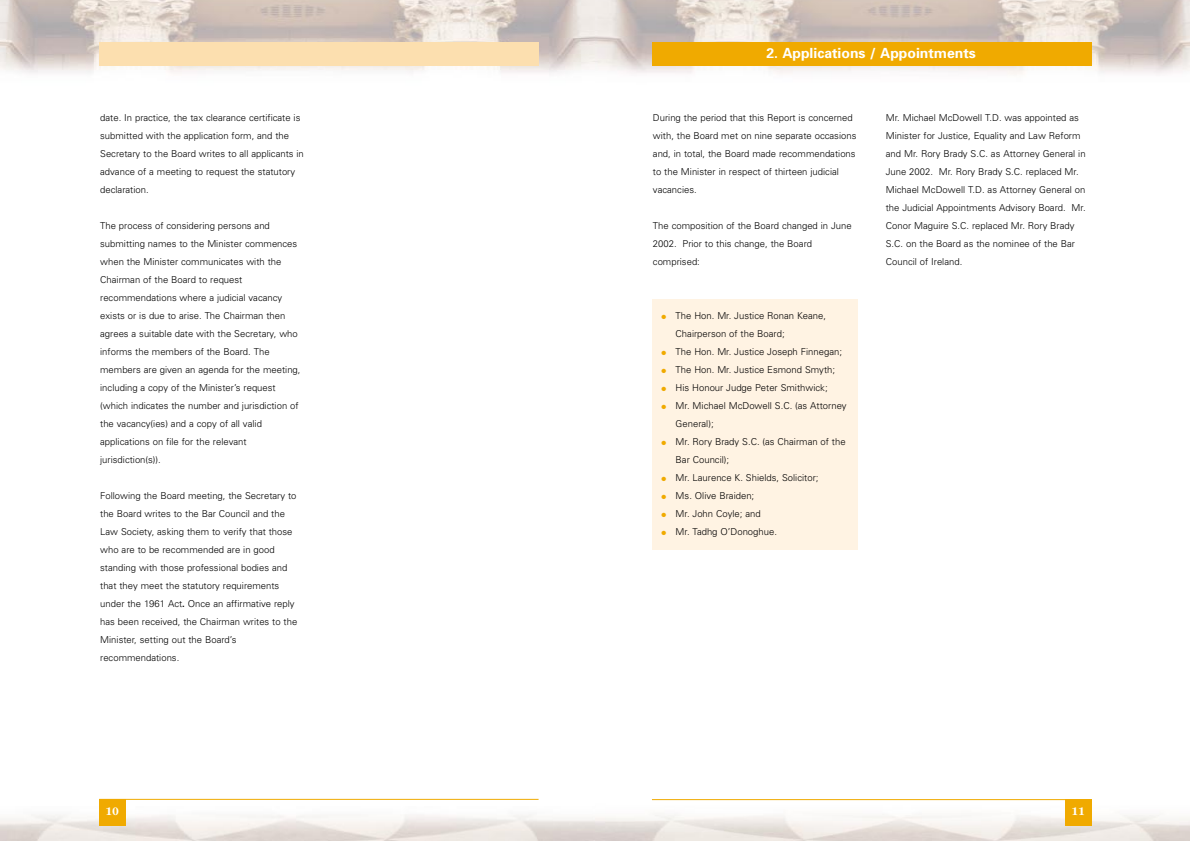
<style>
.page{position:relative;width:1190px;height:841px;background:#fff}
.page>*{position:absolute;margin:0;border:0;box-sizing:border-box;transform-origin:0 0}
.t1{font:700 14px "Univers";color:#fff}
.t2{font:700 12px "Garamond";color:#fff}
.t3{font:300 9.5px/18px "Univers";color:#000}
.s1{font-weight:700}
.s2{color:#f0aa00}
</style>
<div class="page">
<div style="left:652px;top:299px;width:205px;height:251px;background:#fff3e3"></div>
<img style="left:0;top:0;width:1190px;height:75px">
<hr style="left:99px;top:799px;width:440px;height:1px;background:#f0aa00">
<div style="left:99px;top:799px;width:27px;height:27px;background:#f0aa00"></div>
<div style="left:99px;top:43px;width:440px;height:23px;background:#fcdfaf"></div>
<img style="left:595px;top:799px;width:595px;height:42px">
<hr style="left:652px;top:799px;width:439px;height:1px;background:#f0aa00">
<div style="left:1065px;top:799px;width:26px;height:27px;background:#f0aa00"></div>
<div style="left:652px;top:43px;width:439px;height:23px;background:#f0aa00"></div>
<p class="t3" style="left:100px;top:110px;width:205px">date. In practice, the tax clearance certificate is submitted with the application form, and the Secretary to the Board writes to all applicants in advance of a meeting to request the statutory declaration.</p>
<p class="t3" style="left:100px;top:218px;width:202px">The process of considering persons and submitting names to the Minister commences when the Minister communicates with the Chairman of the Board to request recommendations where a judicial vacancy exists or is due to arise. The Chairman then agrees a suitable date with the Secretary, who informs the members of the Board. The members are given an agenda for the meeting, including a copy of the Minister’s request (which indicates the number and jurisdiction of the vacancy(ies) and a copy of all valid applications on file for the relevant jurisdiction(s)).</p>
<p class="t3" style="left:100px;top:488px;width:199px">Following the Board meeting, the Secretary to the Board writes to the Bar Council and the Law Society, asking them to verify that those who are to be recommended are in good standing with those professional bodies and that they meet the statutory requirements under the 1961 Act<span class="s1">.</span> Once an affirmative reply has been received, the Chairman writes to the Minister, setting out the Board’s recommendations.</p>
<p class="t2" style="left:106px;top:806px;width:15px">10</p>
<h1 class="t1" style="left:766px;top:48px;width:211px">2. Applications / Appointments</h1>
<p class="t3" style="left:653px;top:110px;width:205px">During the period that this Report is concerned with, the Board met on nine separate occasions and, in total, the Board made recommendations to the Minister in respect of thirteen judicial vacancies.</p>
<p class="t3" style="left:653px;top:218px;width:200px">The composition of the Board changed in June<br>2002. Prior to this change, the Board comprised:</p>
<p class="t3" style="left:676px;top:308px;width:152px;text-indent:-14px"><span class="s2">●</span> The Hon. Mr. Justice Ronan Keane,<br>Chairperson of the Board;</p>
<p class="t3" style="left:661px;top:344px;width:182px"><span class="s2">●</span> The Hon. Mr. Justice Joseph Finnegan;</p>
<p class="t3" style="left:661px;top:362px;width:175px"><span class="s2">●</span> The Hon. Mr. Justice Esmond Smyth;</p>
<p class="t3" style="left:661px;top:380px;width:168px"><span class="s2">●</span> His Honour Judge Peter Smithwick;</p>
<p class="t3" style="left:676px;top:398px;width:173px;text-indent:-14px"><span class="s2">●</span> Mr. Michael McDowell S.C. (as Attorney<br>General);</p>
<p class="t3" style="left:676px;top:434px;width:172px;text-indent:-14px"><span class="s2">●</span> Mr. Rory Brady S.C. (as Chairman of the<br>Bar Council);</p>
<p class="t3" style="left:661px;top:470px;width:159px"><span class="s2">●</span> Mr. Laurence K. Shields, Solicitor;</p>
<p class="t3" style="left:661px;top:488px;width:94px"><span class="s2">●</span> Ms. Olive Braiden;</p>
<p class="t3" style="left:661px;top:506px;width:101px"><span class="s2">●</span> Mr. John Coyle; and</p>
<p class="t3" style="left:661px;top:524px;width:117px"><span class="s2">●</span> Mr. Tadhg O’Donoghue.</p>
<p class="t3" style="left:886px;top:110px;width:201px">Mr. Michael McDowell T.D. was appointed as Minister for Justice, Equality and Law Reform and Mr. Rory Brady S.C. as Attorney General in June 2002. Mr. Rory Brady S.C. replaced Mr.<br>Michael McDowell T.D. as Attorney General on the Judicial Appointments Advisory Board. Mr.<br>Conor Maguire S.C. replaced Mr. Rory Brady S.C. on the Board as the nominee of the Bar Council of Ireland.</p>
<p class="t2" style="left:1071px;top:806px;width:15px">11</p>
</div>
